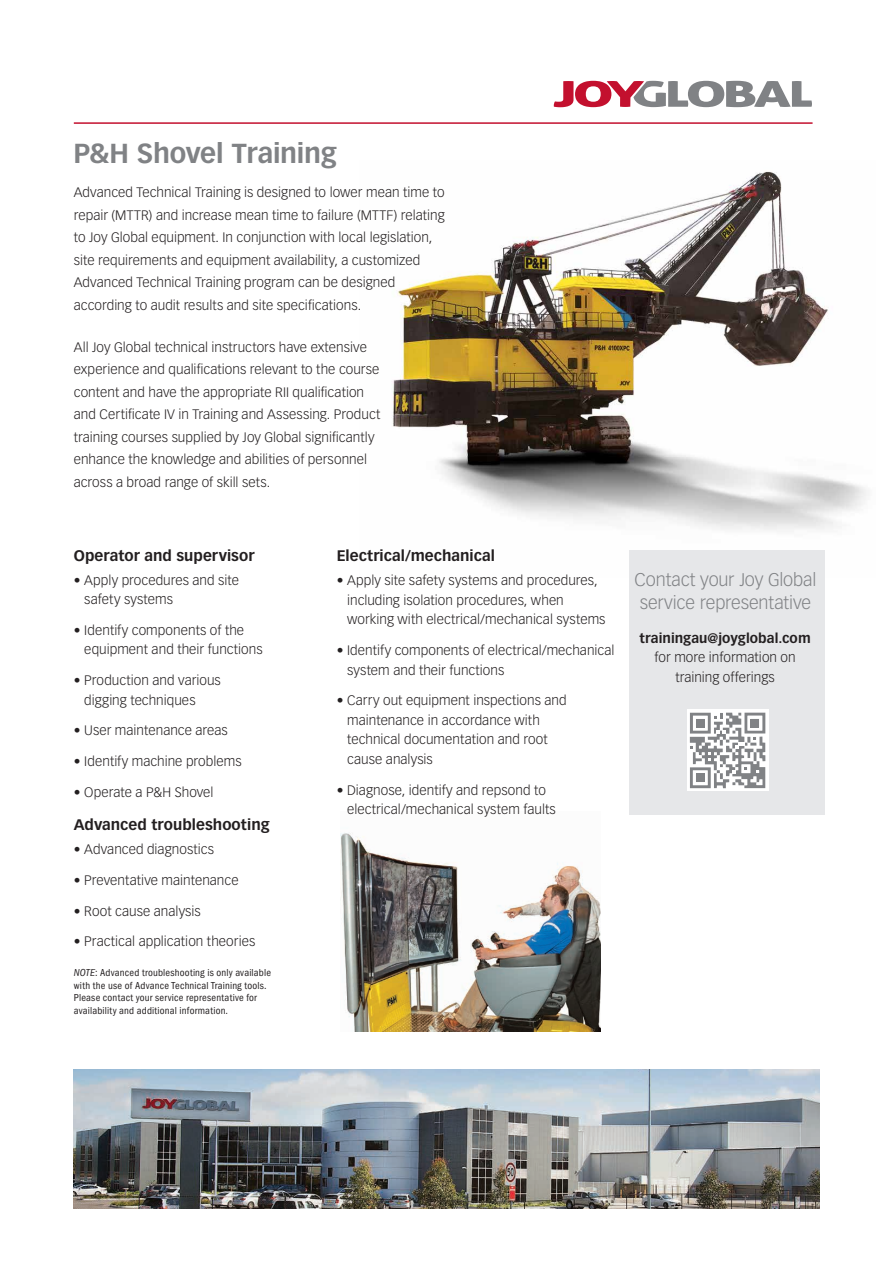
<style>
.page{position:relative;width:893px;height:1263px;background:#fff}
.page>*{position:absolute;margin:0;border:0;box-sizing:border-box;transform-origin:0 0}
.Case_Study_Name{font:700 27px "Vectora LT Std";letter-spacing:-.01em;color:#808285}
.PL_Headline{font:300 18px/22.5px "Vectora LT Std";letter-spacing:-.005em;color:#808285}
.subhead{font:700 15px "Vectora LT Std";letter-spacing:.005em;color:#231f20}
.body{font:300 13.5px/22.5px "Vectora LT Std";letter-spacing:.005em;color:#231f20}
.PL_Headline-2{font:300 13.5px/19.5px "Vectora LT Std";letter-spacing:.005em;color:#231f20;text-align:center}
.t1{font:condensed 10.5px/12.6px "ITC Franklin Gothic Std";letter-spacing:.015em;color:#231f20}
.s1{font-style:italic}
.s2{font-weight:700}
</style>
<div class="page">
<svg style="left:554px;top:81px;width:258px;height:26px"></svg>
<hr style="left:74px;top:122px;width:739px;height:2px;background:#c3102e">
<img style="left:340px;top:833px;width:261px;height:199px">
<img style="left:392px;top:171px;width:475px;height:406px">
<div style="left:629px;top:550px;width:195px;height:265px;background:#e6e7e9"></div>
<svg style="left:687px;top:710px;width:81px;height:81px"></svg>
<div style="left:696px;top:719px;width:9px;height:8px;background:#808285"></div>
<div style="left:696px;top:773px;width:9px;height:9px;background:#808285"></div>
<div style="left:750px;top:719px;width:9px;height:8px;background:#808285"></div>
<img style="left:74px;top:1069px;width:745px;height:140px">
<p class="Case_Study_Name" style="left:74px;top:137px;width:264px">P&amp;H Shovel Training</p>
<p class="body" style="left:74px;top:182px;width:372px">Advanced Technical Training is designed to lower mean time to repair (MTTR) and increase mean time to failure (MTTF) relating to Joy Global equipment. In conjunction with local legislation, site requirements and equipment availability, a customized Advanced Technical Training program can be designed according to audit results and site specifications.</p>
<p class="body" style="left:74px;top:336px;width:308px">All Joy Global technical instructors have extensive experience and qualifications relevant to the course content and have the appropriate RII qualification and Certificate IV in Training and Assessing. Product training courses supplied by Joy Global significantly enhance the knowledge and abilities of personnel across a broad range of skill sets.</p>
<p class="subhead" style="left:74px;top:546px;width:182px">Operator and supervisor</p>
<p class="body" style="left:84px;top:570px;width:156px;line-height:19.5px;text-indent:-10px">• Apply procedures and site safety systems</p>
<p class="body" style="left:84px;top:620px;width:180px;line-height:19.5px;text-indent:-10px">• Identify components of the equipment and their functions</p>
<p class="body" style="left:84px;top:671px;width:138px;line-height:19.5px;text-indent:-10px">• Production and various digging techniques</p>
<p class="body" style="left:74px;top:719px;width:156px">• User maintenance areas</p>
<p class="body" style="left:74px;top:750px;width:169px">• Identify machine problems</p>
<p class="body" style="left:74px;top:781px;width:141px">• Operate a P&amp;H Shovel</p>
<p class="subhead" style="left:74px;top:816px;width:197px">Advanced troubleshooting</p>
<p class="body" style="left:74px;top:838px;width:142px">• Advanced diagnostics</p>
<p class="body" style="left:74px;top:869px;width:166px">• Preventative maintenance</p>
<p class="body" style="left:74px;top:900px;width:128px">• Root cause analysis</p>
<p class="body" style="left:74px;top:930px;width:183px">• Practical application theories</p>
<p class="t1" style="left:74px;top:966px;width:199px"><span class="s1">NOTE</span>: Advanced troubleshooting is only available with the use of Advance Technical Training tools.<br>Please contact your service representative for availability and additional information.</p>
<p class="subhead" style="left:337px;top:547px;width:160px">Electrical/mechanical</p>
<p class="body" style="left:347px;top:571px;width:260px;line-height:19.5px;text-indent:-10px">• Apply site safety systems and procedures, including isolation procedures, when working with electrical/mechanical systems</p>
<p class="body" style="left:347px;top:641px;width:269px;line-height:19.5px;text-indent:-10px">• Identify components of electrical/mechanical system and their functions</p>
<p class="body" style="left:347px;top:691px;width:221px;line-height:19.5px;text-indent:-10px">• Carry out equipment inspections and maintenance in accordance with technical documentation and root cause analysis</p>
<p class="body" style="left:347px;top:780px;width:210px;line-height:19.5px;text-indent:-10px">• Diagnose, identify and repsond to electrical/mechanical system faults</p>
<p class="PL_Headline" style="left:634px;top:569px;width:183px">Contact your Joy Global service representative</p>
<p class="PL_Headline-2" style="left:639px;top:628px;width:173px"><span class="s2">trainingau@joyglobal.com </span>for more information on training offerings</p>
</div>
